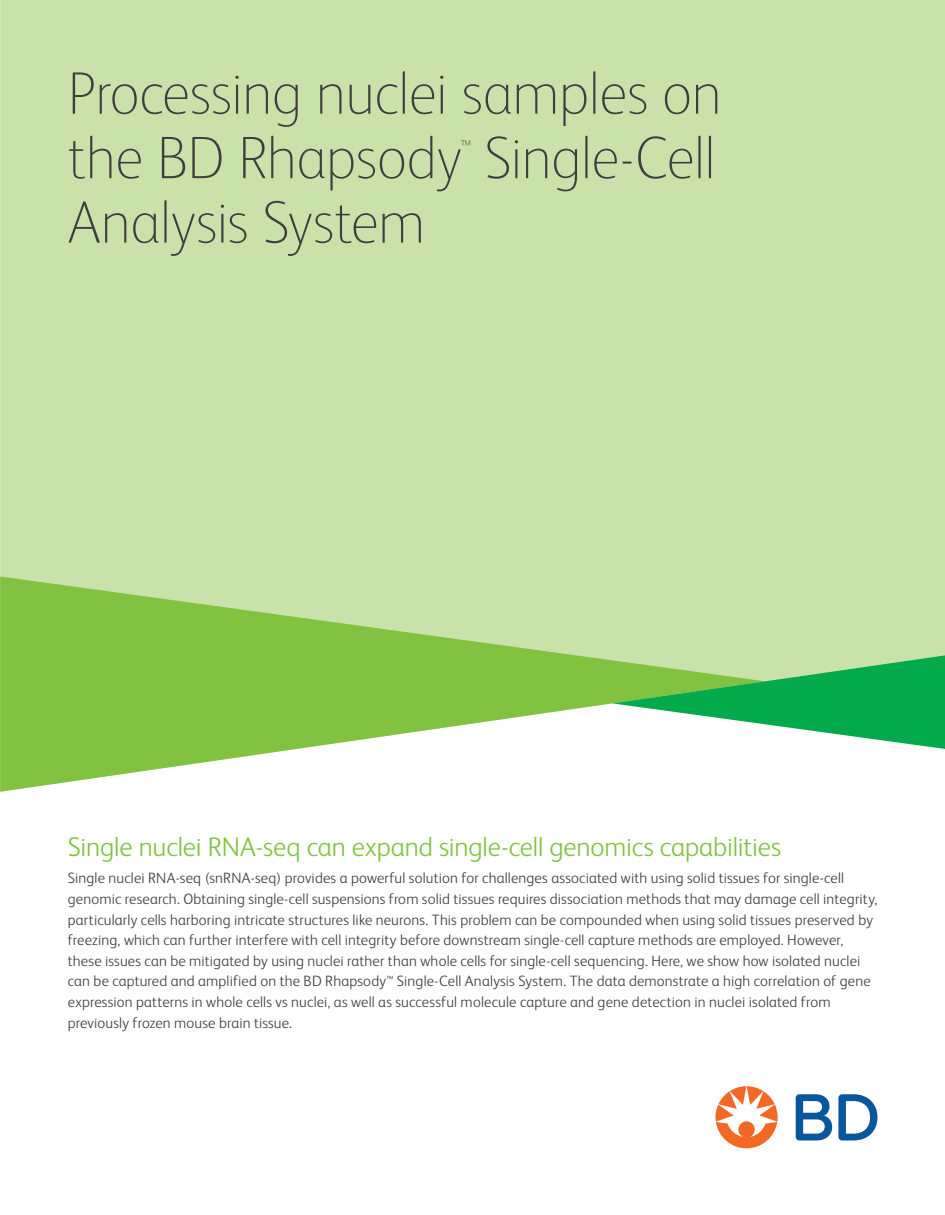
<style>
.page{position:relative;width:945px;height:1215px;background:#fff}
.page>*{position:absolute;margin:0;border:0;box-sizing:border-box;transform-origin:0 0}
.t1{font:100 60px/64.5px "FS Albert Pro";letter-spacing:-.015em;color:#3e3e3f}
.t2{font:300 27px "FS Albert Pro";letter-spacing:-.005em;color:#81c340}
.t3{font:100 15.75px "FS Albert Pro";color:#3e3e3f}
.t4{font:300 15px/20.7px "FS Albert Pro";letter-spacing:.01em;color:#3e3e3f}
</style>
<div class="page">
<div style="left:0;top:0;width:945px;height:655px;background:#cae2aa"></div>
<svg style="left:0;top:577px;width:765px;height:215px;fill:#81c340"></svg>
<svg style="left:612px;top:655px;width:333px;height:94px"></svg>
<svg style="left:796px;top:1094px;width:82px;height:46px"></svg>
<svg style="left:716px;top:1086px;width:62px;height:62px"></svg>
<h1 class="t1" style="left:68px;top:58px;width:656px">Processing nuclei samples on the BD Rhapsody Single-Cell</h1>
<p class="t3" style="left:461px;top:136px;width:11px">™</p>
<h1 class="t1" style="left:67px;top:187px;width:360px">Analysis System</h1>
<h2 class="t2" style="left:68px;top:828px;width:715px">Single nuclei RNA-seq can expand single-cell genomics capabilities</h2>
<p class="t4" style="left:68px;top:867px;width:811px">Single nuclei RNA-seq (snRNA-seq) provides a powerful solution for challenges associated with using solid tissues for single-cell genomic research. Obtaining single-cell suspensions from solid tissues requires dissociation methods that may damage cell integrity, particularly cells harboring intricate structures like neurons. This problem can be compounded when using solid tissues preserved by freezing, which can further interfere with cell integrity before downstream single-cell capture methods are employed. However, these issues can be mitigated by using nuclei rather than whole cells for single-cell sequencing. Here, we show how isolated nuclei can be captured and amplified on the BD Rhapsody<sup>™</sup> Single-Cell Analysis System. The data demonstrate a high correlation of gene expression patterns in whole cells vs nuclei, as well as successful molecule capture and gene detection in nuclei isolated from previously frozen mouse brain tissue.</p>
</div>
